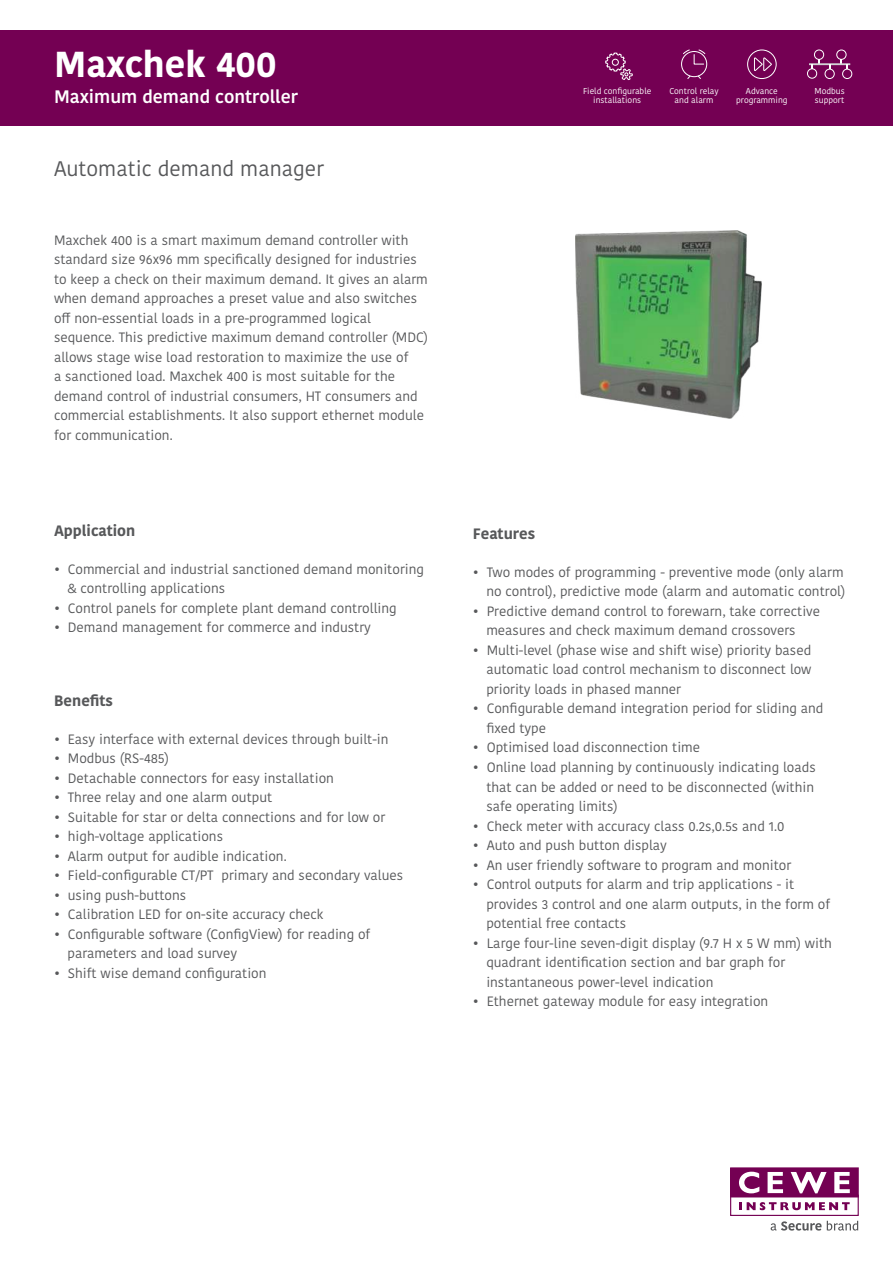
<style>
.page{position:relative;width:893px;height:1263px;background:#fff}
.page>*{position:absolute;margin:0;border:0;box-sizing:border-box;transform-origin:0 0}
.t1{font:700 36px "Kohinoor Devanagari";color:#fff}
.t2{font:21px "Kohinoor Devanagari";color:#57585a}
.t3{font:600 18px "Kohinoor Devanagari";color:#fff}
.t4{font:700 15px "Kohinoor Devanagari";color:#57585a}
.t5{font:13.5px/19.5px "Kohinoor Devanagari";color:#57585a}
.t6{font:8.55px/8.9px "Kohinoor Devanagari";color:#fff;text-align:center}
</style>
<div class="page">
<div style="left:0;top:31px;width:893px;height:95px;background:#740053"></div>
<img style="left:575px;top:231px;width:186px;height:188px">
<div style="left:681px;top:51px;width:26px;height:26px;border:1px solid #fff;border-radius:50%"></div>
<svg style="left:697px;top:75px;width:4px;height:4px"></svg>
<svg style="left:687px;top:75px;width:4px;height:4px"></svg>
<svg style="left:682px;top:49px;width:24px;height:16px"></svg>
<svg style="left:747px;top:49px;width:30px;height:30px"></svg>
<svg style="left:605px;top:52px;width:28px;height:29px"></svg>
<div style="left:809px;top:64px;width:41px;height:1px;background:#fff;border:1px solid #d1d2d4"></div>
<div style="left:825px;top:69px;width:10px;height:10px;border:1px solid #fff;border-radius:50%"></div>
<div style="left:842px;top:69px;width:10px;height:10px;border:1px solid #fff;border-radius:50%"></div>
<svg style="left:811px;top:49px;width:37px;height:20px"></svg>
<div style="left:807px;top:68px;width:10px;height:11px;border:1px solid #fff;border-radius:50%"></div>
<div style="left:730px;top:1194px;width:129px;height:22px;border:1px solid #740053"></div>
<div style="left:731px;top:1168px;width:127px;height:29px;background:#740053"></div>
<div style="left:730px;top:1167px;width:129px;height:30px;border:1px solid #740053"></div>
<svg style="left:739px;top:1172px;width:20px;height:21px"></svg>
<svg style="left:768px;top:1172px;width:15px;height:21px"></svg>
<svg style="left:791px;top:1172px;width:36px;height:21px"></svg>
<svg style="left:834px;top:1172px;width:16px;height:21px"></svg>
<svg style="left:739px;top:1202px;width:111px;height:8px"></svg>
<svg style="left:771px;top:1221px;width:87px;height:9px"></svg>
<h1 class="t1" style="left:54px;top:33px;width:224px">Maxchek 400</h1>
<h3 class="t3" style="left:54px;top:86px;width:245px">Maximum demand controller</h3>
<h2 class="t2" style="left:54px;top:156px;width:271px">Automatic demand manager</h2>
<p class="t5" style="left:54px;top:230px;width:376px">Maxchek 400 is a smart maximum demand controller with standard size 96x96 mm specifically designed for industries to keep a check on their maximum demand. It gives an alarm when demand approaches a preset value and also switches off non-essential loads in a pre-programmed logical sequence. This predictive maximum demand controller (MDC) allows stage wise load restoration to maximize the use of<br>a sanctioned load. Maxchek 400 is most suitable for the demand control of industrial consumers, HT consumers and commercial establishments. It also support ethernet module for communication.</p>
<p class="t4" style="left:54px;top:518px;width:83px">Application</p>
<p class="t5" style="left:68px;top:559px;width:358px;text-indent:-14px">• Commercial and industrial sanctioned demand monitoring &amp; controlling applications</p>
<p class="t5" style="left:54px;top:598px;width:344px">• Control panels for complete plant demand controlling</p>
<p class="t5" style="left:54px;top:618px;width:318px">• Demand management for commerce and industry</p>
<p class="t4" style="left:54px;top:687px;width:61px">Benefits</p>
<p class="t5" style="left:54px;top:729px;width:336px">• Easy interface with external devices through built-in</p>
<p class="t5" style="left:54px;top:749px;width:117px">• Modbus (RS-485)</p>
<p class="t5" style="left:54px;top:768px;width:281px">• Detachable connectors for easy installation</p>
<p class="t5" style="left:54px;top:788px;width:220px">• Three relay and one alarm output</p>
<p class="t5" style="left:54px;top:807px;width:333px">• Suitable for star or delta connections and for low or</p>
<p class="t5" style="left:54px;top:827px;width:171px">• high-voltage applications</p>
<p class="t5" style="left:54px;top:846px;width:234px">• Alarm output for audible indication.</p>
<p class="t5" style="left:54px;top:866px;width:351px">• Field-configurable CT/PT primary and secondary values</p>
<p class="t5" style="left:54px;top:885px;width:134px">• using push-buttons</p>
<p class="t5" style="left:54px;top:905px;width:271px">• Calibration LED for on-site accuracy check</p>
<p class="t5" style="left:68px;top:924px;width:304px;text-indent:-14px">• Configurable software (ConfigView) for reading of parameters and load survey</p>
<p class="t5" style="left:54px;top:963px;width:214px">• Shift wise demand configuration</p>
<p class="t6" style="left:583px;top:87px;width:70px">Field configurable installations</p>
<p class="t6" style="left:814px;top:87px;width:32px;text-align:left">Modbus support</p>
<p class="t6" style="left:669px;top:87px;width:51px">Control relay and alarm</p>
<p class="t6" style="left:736px;top:87px;width:53px">Advance programming</p>
<p class="t4" style="left:473px;top:521px;width:64px">Features</p>
<p class="t5" style="left:473px;top:562px;width:374px;text-align:right">• Two modes of programming - preventive mode (only alarm no control), predictive mode (alarm and automatic control)</p>
<p class="t5" style="left:486px;top:601px;width:335px;text-indent:-14px">• Predictive demand control to forewarn, take corrective measures and check maximum demand crossovers</p>
<p class="t5" style="left:486px;top:640px;width:327px;text-align:justify;text-indent:-14px">• Multi-level (phase wise and shift wise) priority based automatic load control mechanism to disconnect low priority loads in phased manner</p>
<p class="t5" style="left:486px;top:699px;width:339px;text-indent:-14px">• Configurable demand integration period for sliding and fixed type</p>
<p class="t5" style="left:473px;top:738px;width:229px">• Optimised load disconnection time</p>
<p class="t5" style="left:486px;top:757px;width:331px;text-indent:-14px">• Online load planning by continuously indicating loads that can be added or need to be disconnected (within safe operating limits)</p>
<p class="t5" style="left:473px;top:816px;width:313px">• Check meter with accuracy class 0.2s,0.5s and 1.0</p>
<p class="t5" style="left:473px;top:835px;width:196px">• Auto and push button display</p>
<p class="t5" style="left:473px;top:855px;width:320px">• An user friendly software to program and monitor</p>
<p class="t5" style="left:486px;top:874px;width:345px;text-indent:-14px">• Control outputs for alarm and trip applications - it provides 3 control and one alarm outputs, in the form of potential free contacts</p>
<p class="t5" style="left:486px;top:933px;width:347px;text-indent:-14px">• Large four-line seven-digit display (9.7 H x 5 W mm) with quadrant identification section and bar graph for instantaneous power-level indication</p>
<p class="t5" style="left:473px;top:991px;width:297px">• Ethernet gateway module for easy integration</p>
</div>
